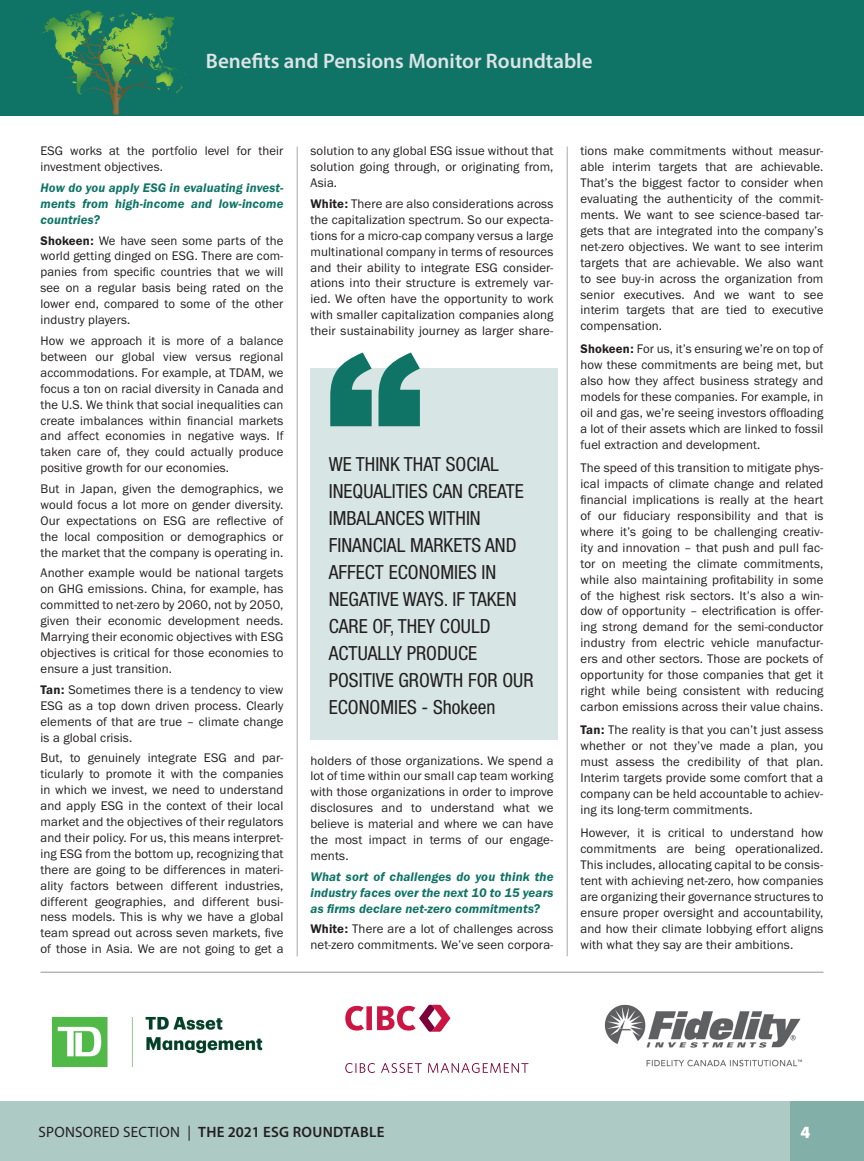
<style>
.page{position:relative;width:864px;height:1161px;background:#fff}
.page>*{position:absolute;margin:0;border:0;box-sizing:border-box;transform-origin:0 0}
.t1{font:600 21px "Myriad Pro";color:#dde3e7}
.t2{font:condensed 19.5px/27px "Helvetica Neue";color:#231f20}
.t3{font:900 17.1px "Myriad Pro";color:#fff}
.t4{font:600 15px "Myriad Pro";letter-spacing:.02em;color:#231f20}
.t5{font:12.9px/15.9px "Franklin Gothic URW Boo";letter-spacing:.01em;color:#231f20;text-align:justify}
.t6{font:12.9px/15.9px "Franklin Gothic URW Dem Ita";letter-spacing:.01em;color:#0f7466;text-align:justify}
.s1{font-family:"Franklin Gothic URW Dem"}
.s2{font-weight:400}
</style>
<div class="page">
<div style="left:310px;top:368px;width:248px;height:372px;background:#d7e6e4"></div>
<svg style="left:330px;top:352px;width:90px;height:74px"></svg>
<hr style="left:567px;top:147px;width:1px;height:809px;background:#a8a9ad">
<hr style="left:297px;top:147px;width:1px;height:809px;background:#a8a9ad">
<hr style="left:40px;top:972px;width:784px;height:1px;background:#939598">
<img style="left:52px;top:1016px;width:211px;height:52px">
<svg style="left:345px;top:1063px;width:30px;height:10px"></svg>
<svg style="left:381px;top:1063px;width:41px;height:10px"></svg>
<svg style="left:428px;top:1063px;width:101px;height:10px"></svg>
<svg style="left:345px;top:1005px;width:105px;height:27px"></svg>
<img style="left:604px;top:1004px;width:199px;height:63px">
<div style="left:0;top:1102px;width:864px;height:59px;background:#aecac5"></div>
<div style="left:790px;top:1102px;width:74px;height:59px;background:#82afa7"></div>
<div style="left:0;top:0;width:864px;height:115px;background:#0f7466"></div>
<svg style="left:40px;top:17px;width:15px;height:20px"></svg>
<svg style="left:69px;top:10px;width:117px;height:85px"></svg>
<h1 class="t1" style="left:206px;top:47px;width:388px">Benefits and Pensions Monitor Roundtable</h1>
<p class="t5" style="left:40px;top:143px;width:245px">ESG works at the portfolio level for their investment objectives.</p>
<p class="t6" style="left:40px;top:179px;width:244px">How do you apply ESG in evaluating invest&shy;ments from high-income and low-income countries?</p>
<p class="t5" style="left:40px;top:232px;width:245px"><span class="s1">Shokeen:</span> We have seen some parts of the world getting dinged on ESG. There are com&shy;panies from specific countries that we will see on a regular basis being rated on the lower end, compared to some of the other industry players.</p>
<p class="t5" style="left:40px;top:332px;width:245px">How we approach it is more of a balance between our global view versus regional accommodations. For example, at TDAM, we focus a ton on racial diversity in Canada and the U.S. We think that social inequalities can create imbalances within financial markets and affect economies in negative ways. If taken care of, they could actually produce positive growth for our economies.</p>
<p class="t5" style="left:40px;top:481px;width:245px">But in Japan, given the demographics, we would focus a lot more on gender diversity.<br>Our expectations on ESG are reflective of the local composition or demographics or the market that the company is operating in.</p>
<p class="t5" style="left:40px;top:565px;width:245px">Another example would be national targets on GHG emissions. China, for example, has committed to net-zero by 2060, not by 2050, given their economic development needs.<br>Marrying their economic objectives with ESG objectives is critical for those economies to ensure a just transition.</p>
<p class="t5" style="left:40px;top:681px;width:245px"><span class="s1">Tan:</span> Sometimes there is a tendency to view ESG as a top down driven process. Clearly elements of that are true ‒ climate change is a global crisis.</p>
<p class="t5" style="left:40px;top:750px;width:245px">But, to genuinely integrate ESG and par&shy;ticularly to promote it with the companies in which we invest, we need to understand and apply ESG in the context of their local market and the objectives of their regulators and their policy. For us, this means interpret&shy;ing ESG from the bottom up, recognizing that there are going to be differences in materi&shy;ality factors between different industries, different geographies, and different busi&shy;ness models. This is why we have a global team spread out across seven markets, five of those in Asia. We are not going to get a</p>
<p class="t5" style="left:310px;top:143px;width:245px">solution to any global ESG issue without that solution going through, or originating from, Asia.</p>
<p class="t5" style="left:310px;top:195px;width:245px"><span class="s1">White:</span> There are also considerations across the capitalization spectrum. So our expecta&shy;tions for a micro-cap company versus a large multinational company in terms of resources and their ability to integrate ESG consider&shy;ations into their structure is extremely var&shy;ied. We often have the opportunity to work with smaller capitalization companies along their sustainability journey as larger share-</p>
<p class="t2" style="left:329px;top:450px;width:206px">WE THINK THAT SOCIAL<br>INEQUALITIES CAN CREATE<br>IMBALANCES WITHIN<br>FINANCIAL MARKETS AND<br>AFFECT ECONOMIES IN<br>NEGATIVE WAYS. IF TAKEN<br>CARE OF, THEY COULD<br>ACTUALLY PRODUCE<br>POSITIVE GROWTH FOR OUR<br>ECONOMIES - Shokeen</p>
<p class="t5" style="left:310px;top:752px;width:245px">holders of those organizations. We spend a lot of time within our small cap team working with those organizations in order to improve disclosures and to understand what we believe is material and where we can have the most impact in terms of our engage&shy;ments.</p>
<h3 class="t6" style="left:310px;top:868px;width:245px">What sort of challenges do you think the industry faces over the next 10 to 15 years as firms declare net-zero commitments?</h3>
<p class="t5" style="left:310px;top:921px;width:245px"><span class="s1">White:</span> There are a lot of challenges across net-zero commitments. We’ve seen corpora-</p>
<p class="t5" style="left:580px;top:143px;width:245px">tions make commitments without measur&shy;able interim targets that are achievable.<br>That’s the biggest factor to consider when evaluating the authenticity of the commit&shy;ments. We want to see science-based tar&shy;gets that are integrated into the company’s net-zero objectives. We want to see interim targets that are achievable. We also want to see buy-in across the organization from senior executives. And we want to see interim targets that are tied to executive compensation.</p>
<p class="t5" style="left:580px;top:341px;width:245px"><span class="s1">Shokeen:</span> For us, it’s ensuring we’re on top of how these commitments are being met, but also how they affect business strategy and models for these companies. For example, in oil and gas, we’re seeing investors offloading a lot of their assets which are linked to fossil fuel extraction and development.</p>
<p class="t5" style="left:580px;top:460px;width:245px">The speed of this transition to mitigate phys&shy;ical impacts of climate change and related financial implications is really at the heart of our fiduciary responsibility and that is where it’s going to be challenging creativ&shy;ity and innovation ‒ that push and pull fac&shy;tor on meeting the climate commitments, while also maintaining profitability in some of the highest risk sectors. It’s also a win&shy;dow of opportunity ‒ electrification is offer&shy;ing strong demand for the semi-conductor industry from electric vehicle manufactur&shy;ers and other sectors. Those are pockets of opportunity for those companies that get it right while being consistent with reducing carbon emissions across their value chains.</p>
<p class="t5" style="left:580px;top:722px;width:245px"><span class="s1">Tan:</span> The reality is that you can’t just assess whether or not they’ve made a plan, you must assess the credibility of that plan.<br>Interim targets provide some comfort that a company can be held accountable to achiev&shy;ing its long-term commitments.</p>
<p class="t5" style="left:580px;top:825px;width:245px">However, it is critical to understand how commitments are being operationalized.<br>This includes, allocating capital to be consis&shy;tent with achieving net-zero, how companies are organizing their governance structures to ensure proper oversight and accountability, and how their climate lobbying effort aligns with what they say are their ambitions.</p>
<p class="t4" style="left:38px;top:1123px;width:348px"><span class="s2">SPONSORED SECTION |</span> THE 2021 ESG ROUNDTABLE</p>
<h3 class="t3" style="left:801px;top:1121px;width:11px">4</h3>
</div>
